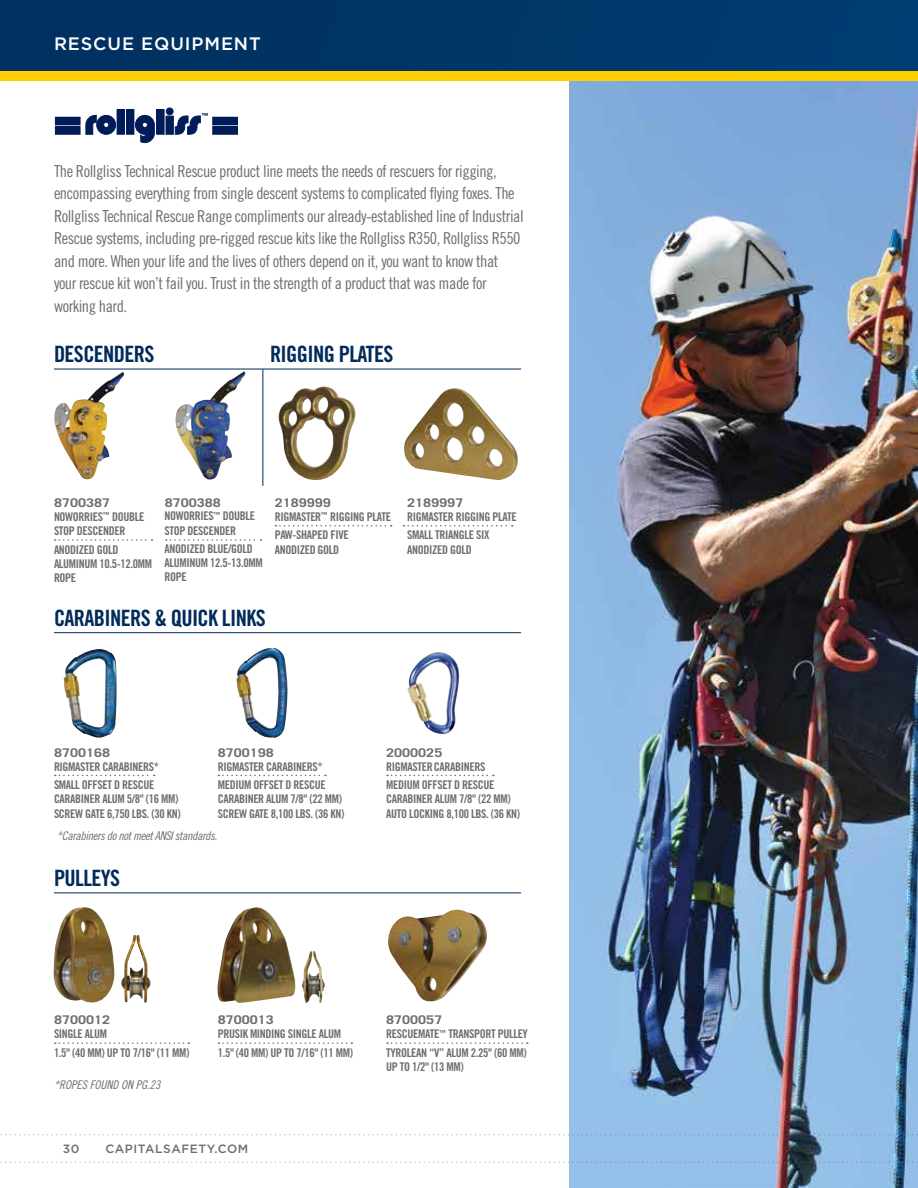
<style>
.page{position:relative;width:918px;height:1188px;background:#fff}
.page>*{position:absolute;margin:0;border:0;box-sizing:border-box;transform-origin:0 0}
.t1{font:22.5px "Trade Gothic LT Std Bd Cn 20";letter-spacing:-.03em;color:#002b5a}
.t2{font:500 18px "Gotham";letter-spacing:.05em;color:#fff}
.t3{font:16.5px/22.5px "Trade Gothic LT Std Cn 18";letter-spacing:-.03em;color:#6d6e71}
.t4{font:12px/14.2px "Trade Gothic LT Std Bd Cn 20";letter-spacing:-.03em;color:#6d6e71}
.t5{font:700 12px "Trade Gothic LT Std";color:#6d6e71;scale:1.2 1}
.t6{font:12px "Trade Gothic LT Std Cn 18 Obl";letter-spacing:-.03em;color:#6d6e71}
.t7{font:500 12px "Gotham";letter-spacing:.05em;color:#6d6e71}
.t8{font:12px "Trade Gothic LT Std Cn 18 Obl";color:#6d6e71}
</style>
<div class="page">
<img style="left:570px;top:81px;width:348px;height:1107px">
<div style="left:0;top:24px;width:918px;height:57px;background:#ffce00"></div>
<img style="left:0;top:0;width:918px;height:71px">
<svg style="left:0;top:1134px;width:918px;height:2px"></svg>
<svg style="left:0;top:1162px;width:918px;height:1px"></svg>
<img style="left:53px;top:907px;width:61px;height:96px">
<img style="left:121px;top:935px;width:30px;height:68px">
<img style="left:302px;top:951px;width:23px;height:52px">
<img style="left:218px;top:907px;width:77px;height:96px">
<img style="left:388px;top:910px;width:99px;height:92px">
<svg style="left:55px;top:1042px;width:134px;height:2px"></svg>
<svg style="left:218px;top:1042px;width:134px;height:2px"></svg>
<svg style="left:387px;top:1042px;width:141px;height:2px"></svg>
<hr style="left:54px;top:892px;width:467px;height:1px;background:#002b5a">
<svg style="left:387px;top:775px;width:107px;height:1px"></svg>
<svg style="left:218px;top:775px;width:108px;height:1px"></svg>
<svg style="left:55px;top:775px;width:100px;height:1px"></svg>
<img style="left:64px;top:649px;width:53px;height:89px">
<img style="left:407px;top:652px;width:53px;height:82px">
<img style="left:236px;top:648px;width:52px;height:90px">
<hr style="left:54px;top:632px;width:467px;height:1px;background:#002b5a">
<svg style="left:55px;top:539px;width:98px;height:2px"></svg>
<svg style="left:275px;top:525px;width:117px;height:2px"></svg>
<svg style="left:404px;top:525px;width:109px;height:1px"></svg>
<img style="left:404px;top:388px;width:114px;height:92px">
<img style="left:278px;top:386px;width:78px;height:94px">
<hr style="left:54px;top:369px;width:467px;height:1px;background:#002b5a">
<hr style="left:263px;top:369px;width:1px;height:117px;background:#002957">
<svg style="left:135px;top:115px;width:20px;height:28px"></svg>
<div style="left:55px;top:117px;width:25px;height:8px;background:#001c58"></div>
<div style="left:55px;top:127px;width:25px;height:7px;background:#001c58"></div>
<svg style="left:86px;top:115px;width:30px;height:20px"></svg>
<div style="left:117px;top:110px;width:7px;height:24px;background:#001c58"></div>
<div style="left:117px;top:110px;width:8px;height:24px;border:1px solid #001c58"></div>
<div style="left:127px;top:110px;width:7px;height:24px;background:#001c58"></div>
<div style="left:126px;top:110px;width:8px;height:24px;border:1px solid #001c58"></div>
<div style="left:157px;top:110px;width:7px;height:24px;background:#001c58"></div>
<div style="left:213px;top:117px;width:24px;height:8px;background:#001c58"></div>
<div style="left:213px;top:127px;width:24px;height:7px;background:#001c58"></div>
<svg style="left:166px;top:108px;width:42px;height:27px"></svg>
<img style="left:54px;top:372px;width:70px;height:107px">
<img style="left:176px;top:372px;width:69px;height:108px">
<svg style="left:166px;top:539px;width:96px;height:2px"></svg>
<h2 class="t2" style="left:54px;top:32px;width:208px">RESCUE EQUIPMENT</h2>
<p class="t3" style="left:54px;top:160px;width:471px">The Rollgliss Technical Rescue product line meets the needs of rescuers for rigging, encompassing everything from single descent systems to complicated flying foxes. The Rollgliss Technical Rescue Range compliments our already-established line of Industrial Rescue systems, including pre-rigged rescue kits like the Rollgliss R350, Rollgliss R550 and more. When your life and the lives of others depend on it, you want to know that your rescue kit won’t fail you. Trust in the strength of a product that was made for working hard.</p>
<h1 class="t1" style="left:54px;top:341px;width:102px">DESCENDERS</h1>
<h1 class="t1" style="left:270px;top:341px;width:125px">RIGGING PLATES</h1>
<p class="t5" style="left:54px;top:495px;width:48px">8700387</p>
<p class="t4" style="left:54px;top:510px;width:92px">NOWORRIES<sup>™</sup> DOUBLE<br>STOP DESCENDER</p>
<p class="t4" style="left:54px;top:542px;width:100px">ANODIZED GOLD<br>ALUMINUM 10.5-12.0MM<br>ROPE</p>
<p class="t5" style="left:165px;top:495px;width:48px">8700388</p>
<p class="t4" style="left:165px;top:509px;width:92px">NOWORRIES<sup>™</sup> DOUBLE<br>STOP DESCENDER</p>
<p class="t4" style="left:165px;top:541px;width:100px">ANODIZED BLUE/GOLD<br>ALUMINUM 12.5-13.0MM<br>ROPE</p>
<p class="t5" style="left:275px;top:495px;width:48px">2189999</p>
<p class="t4" style="left:275px;top:508px;width:118px;line-height:18.1px">RIGMASTER<sup>™</sup> RIGGING PLATE<br>PAW-SHAPED FIVE</p>
<p class="t4" style="left:275px;top:542px;width:66px">ANODIZED GOLD</p>
<h1 class="t1" style="left:54px;top:604px;width:213px">CARABINERS &amp; QUICK LINKS</h1>
<p class="t5" style="left:407px;top:495px;width:48px">2189997</p>
<p class="t4" style="left:407px;top:508px;width:111px;line-height:18.1px">RIGMASTER RIGGING PLATE<br>SMALL TRIANGLE SIX</p>
<p class="t4" style="left:407px;top:542px;width:66px">ANODIZED GOLD</p>
<p class="t5" style="left:54px;top:745px;width:48px">8700168</p>
<p class="t4" style="left:54px;top:757px;width:107px;line-height:18.1px">RIGMASTER CARABINERS*<br>SMALL OFFSET D RESCUE</p>
<p class="t4" style="left:54px;top:792px;width:128px">CARABINER ALUM 5/8" (16 MM)<br>SCREW GATE 6,750 LBS. (30 KN)</p>
<p class="t5" style="left:218px;top:745px;width:48px">8700198</p>
<p class="t4" style="left:218px;top:757px;width:110px;line-height:18.1px">RIGMASTER CARABINERS*<br>MEDIUM OFFSET D RESCUE</p>
<p class="t4" style="left:218px;top:792px;width:128px">CARABINER ALUM 7/8" (22 MM)<br>SCREW GATE 8,100 LBS. (36 KN)</p>
<p class="t6" style="left:57px;top:829px;width:162px">*Carabiners do not meet ANSI standards.</p>
<h1 class="t1" style="left:54px;top:864px;width:68px">PULLEYS</h1>
<p class="t5" style="left:386px;top:745px;width:48px">2000025</p>
<p class="t4" style="left:386px;top:757px;width:110px;line-height:18.1px">RIGMASTERCARABINERS<br>MEDIUM OFFSET D RESCUE</p>
<p class="t4" style="left:386px;top:792px;width:135px">CARABINER ALUM 7/8" (22 MM)<br>AUTO LOCKING 8,100 LBS. (36 KN)</p>
<p class="t5" style="left:54px;top:1012px;width:48px">8700012</p>
<p class="t4" style="left:54px;top:1025px;width:137px;line-height:18.1px">SINGLE ALUM<br>1.5" (40 MM) UP TO 7/16" (11 MM)</p>
<p class="t8" style="left:54px;top:1077px;width:108px">*ROPES FOUND ON PG.23</p>
<p class="t5" style="left:218px;top:1012px;width:48px">8700013</p>
<p class="t4" style="left:218px;top:1025px;width:137px;line-height:18.1px">PRUSIK MINDING SINGLE ALUM<br>1.5" (40 MM) UP TO 7/16" (11 MM)</p>
<p class="t7" style="left:63px;top:1141px;width:18px">30</p>
<p class="t7" style="left:105px;top:1141px;width:145px">CAPITALSAFETY.COM</p>
<p class="t5" style="left:386px;top:1012px;width:48px">8700057</p>
<p class="t4" style="left:386px;top:1025px;width:143px;line-height:18.1px">RESCUEMATE<sup>™</sup> TRANSPORT PULLEY<br>TYROLEAN “V” ALUM 2.25" (60 MM)</p>
<p class="t4" style="left:386px;top:1059px;width:79px">UP TO 1/2" (13 MM)</p>
</div>
